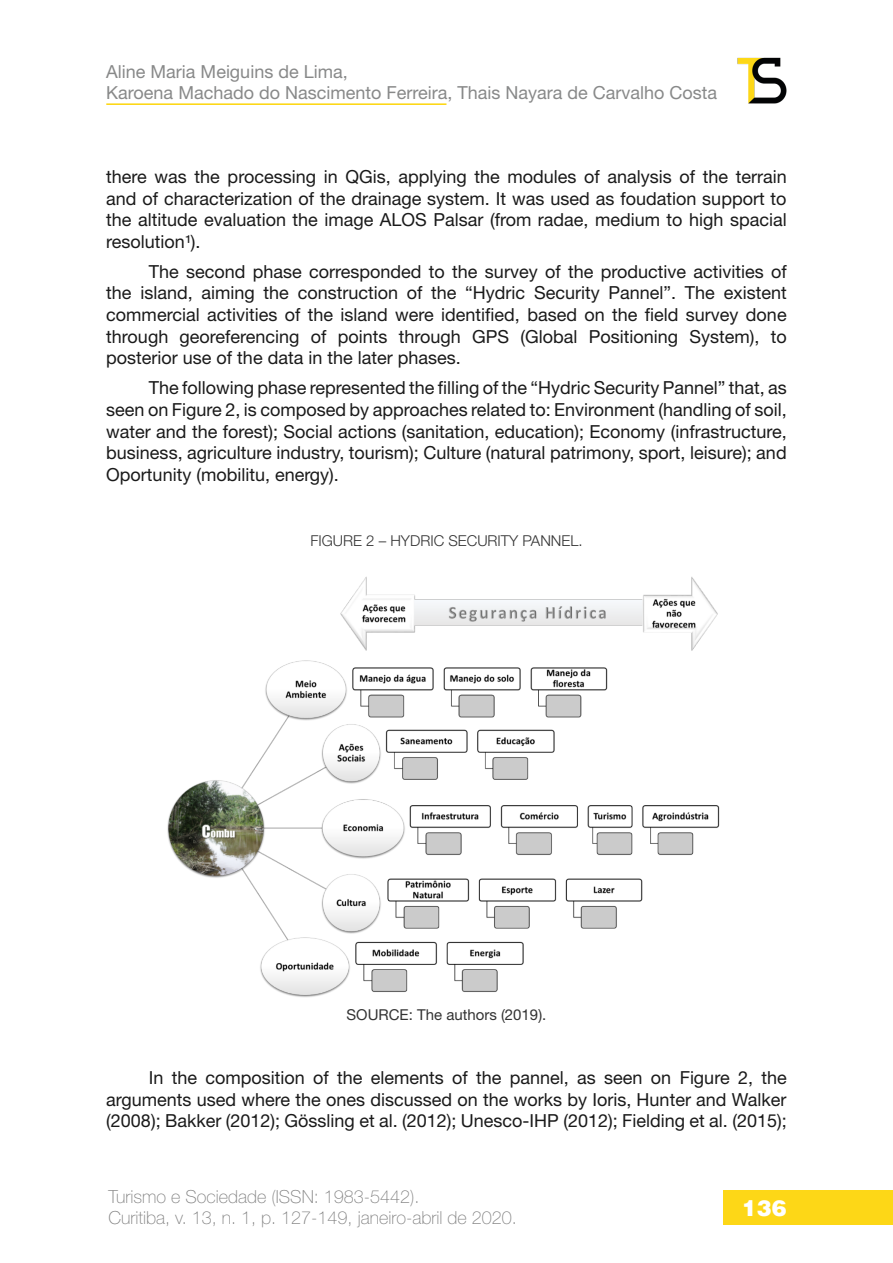
<style>
.page{position:relative;width:893px;height:1263px;background:#fff}
.page>*{position:absolute;margin:0;border:0;box-sizing:border-box;transform-origin:0 0}
.t1{font:900 22.5px "Helvetica";color:#fff}
.Corpo{font:18px/21.6px "Helvetica Neue LT Std";color:#1a1a1a;text-align:justify}
.t2{font:18px/21.6px "Helvetica Neue LT Std";color:#888989}
.t3{font:100 18px/21.6px "Helvetica Neue LT Std";color:#808080}
.Título_-_tabela{font:300 15px "Helvetica Neue LT Std";color:#333}
.Legenda__figuras___t{font:15px "Helvetica Neue LT Std";color:#333}
</style>
<div class="page">
<img style="left:737px;top:57px;width:50px;height:47px">
<div style="left:724px;top:1190px;width:169px;height:34px;background:#fdd717"></div>
<hr style="left:106px;top:103px;width:340px;height:2px;background:#fdd509">
<img style="left:167px;top:576px;width:553px;height:421px">
<p class="t2" style="left:106px;top:60px;width:612px">Aline Maria Meiguins de Lima,<br>Karoena Machado do Nascimento Ferreira, Thais Nayara de Carvalho Costa</p>
<p class="Corpo" style="left:106px;top:165px;width:682px">there was the processing in QGis, applying the modules of analysis of the terrain and of characterization of the drainage system. It was used as foudation support to the altitude evaluation the image ALOS Palsar (from radae, medium to high spacial resolution1).</p>
<p class="Corpo" style="left:106px;top:260px;width:682px;text-indent:43px">The second phase corresponded to the survey of the productive activities of the island, aiming the construction of the “Hydric Security Pannel”. The existent commercial activities of the island were identified, based on the field survey done through georeferencing of points through GPS (Global Positioning System), to posterior use of the data in the later phases.</p>
<p class="Corpo" style="left:106px;top:377px;width:682px;text-indent:43px">The following phase represented the filling of the “Hydric Security Pannel” that, as seen on Figure 2, is composed by approaches related to: Environment (handling of soil, water and the forest); Social actions (sanitation, education); Economy (infrastructure, business, agriculture industry, tourism); Culture (natural patrimony, sport, leisure); and Oportunity (mobilitu, energy).</p>
<p class="Título_-_tabela" style="left:310px;top:531px;width:274px">FIGURE 2 – HYDRIC SECURITY PANNEL.</p>
<p class="Legenda__figuras___t" style="left:347px;top:1005px;width:201px">SOURCE: The authors (2019).</p>
<p class="Corpo" style="left:106px;top:1066px;width:682px;text-indent:43px">In the composition of the elements of the pannel, as seen on Figure 2, the arguments used where the ones discussed on the works by Ioris, Hunter and Walker (2008); Bakker (2012); Gössling et al. (2012); Unesco-IHP (2012); Fielding et al. (2015);</p>
<p class="t3" style="left:108px;top:1185px;width:410px">Turismo e Sociedade (ISSN: 1983-5442).<br>Curitiba, v. 13, n. 1, p. 127-149, janeiro-abril de 2020.</p>
<p class="t1" style="left:742px;top:1194px;width:46px">136</p>
</div>
